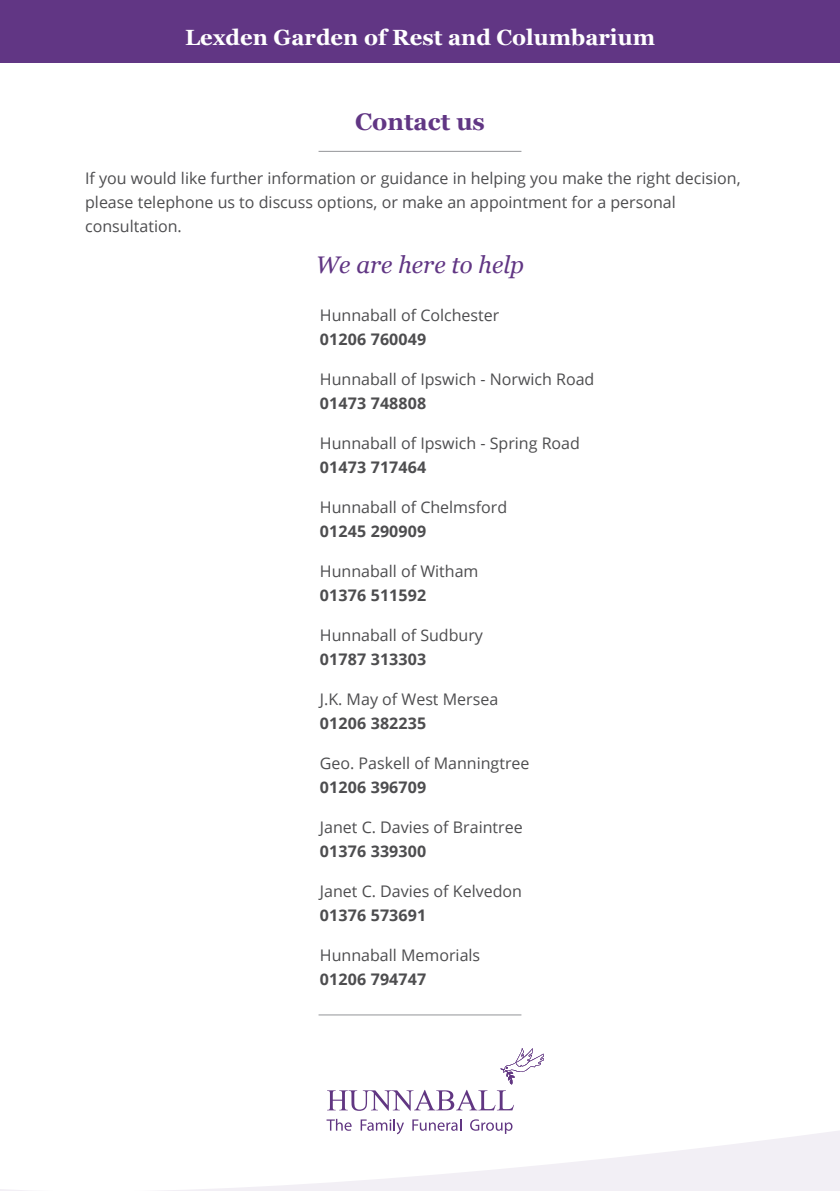
<style>
.page{position:relative;width:840px;height:1191px;background:#fff}
.page>*{position:absolute;margin:0;border:0;box-sizing:border-box;transform-origin:0 0}
.t1{font:italic 24px "Georgia";color:#613684}
.t2{font:700 24px "Georgia";color:#613684}
.t3{font:700 22px "Georgia";color:#fff}
.t4{font:16px/24px "Open Sans";color:#4d4d4f}
.t5{font:700 16px "Open Sans";letter-spacing:.01em;color:#4d4d4f}
</style>
<div class="page">
<svg style="left:0;top:1014px;width:839px;height:177px"></svg>
<div style="left:0;top:0;width:839px;height:62px;background:#613684"></div>
<hr style="left:318px;top:1014px;width:203px;height:1px;background:#939598">
<div style="left:326px;top:1047px;width:217px;height:87px;background:#fff"></div>
<svg style="left:326px;top:1118px;width:25px;height:12px"></svg>
<svg style="left:327px;top:1090px;width:187px;height:20px"></svg>
<svg style="left:360px;top:1119px;width:44px;height:15px"></svg>
<svg style="left:412px;top:1119px;width:49px;height:11px"></svg>
<svg style="left:470px;top:1119px;width:42px;height:14px"></svg>
<svg style="left:500px;top:1048px;width:43px;height:36px"></svg>
<hr style="left:318px;top:151px;width:203px;height:1px;background:#939598">
<h2 class="t3" style="left:185px;top:24px;width:471px">Lexden Garden of Rest and Columbarium</h2>
<h1 class="t2" style="left:355px;top:106px;width:131px">Contact us</h1>
<p class="t4" style="left:85px;top:165px;width:656px">If you would like further information or guidance in helping you make the right decision, please telephone us to discuss options, or make an appointment for a personal consultation.</p>
<h1 class="t1" style="left:316px;top:249px;width:210px">We are here to help</h1>
<p class="t4" style="left:319px;top:303px;width:181px">Hunnaball of Colchester</p>
<p class="t5" style="left:319px;top:328px;width:108px">01206 760049</p>
<p class="t4" style="left:319px;top:367px;width:276px">Hunnaball of Ipswich - Norwich Road</p>
<p class="t5" style="left:319px;top:392px;width:108px">01473 748808</p>
<p class="t4" style="left:319px;top:431px;width:261px">Hunnaball of Ipswich - Spring Road</p>
<p class="t5" style="left:319px;top:456px;width:108px">01473 717464</p>
<p class="t4" style="left:319px;top:495px;width:189px">Hunnaball of Chelmsford</p>
<p class="t5" style="left:319px;top:520px;width:108px">01245 290909</p>
<p class="t4" style="left:319px;top:559px;width:160px">Hunnaball of Witham</p>
<p class="t5" style="left:319px;top:584px;width:108px">01376 511592</p>
<p class="t4" style="left:319px;top:623px;width:165px">Hunnaball of Sudbury</p>
<p class="t5" style="left:319px;top:648px;width:108px">01787 313303</p>
<p class="t4" style="left:319px;top:687px;width:180px">J.K. May of West Mersea</p>
<p class="t5" style="left:319px;top:712px;width:108px">01206 382235</p>
<p class="t4" style="left:319px;top:751px;width:211px">Geo. Paskell of Manningtree</p>
<p class="t5" style="left:319px;top:776px;width:108px">01206 396709</p>
<p class="t4" style="left:319px;top:815px;width:204px">Janet C. Davies of Braintree</p>
<p class="t5" style="left:319px;top:840px;width:108px">01376 339300</p>
<p class="t4" style="left:319px;top:879px;width:204px">Janet C. Davies of Kelvedon</p>
<p class="t5" style="left:319px;top:904px;width:108px">01376 573691</p>
<p class="t4" style="left:319px;top:943px;width:162px">Hunnaball Memorials</p>
<p class="t5" style="left:319px;top:968px;width:108px">01206 794747</p>
</div>
